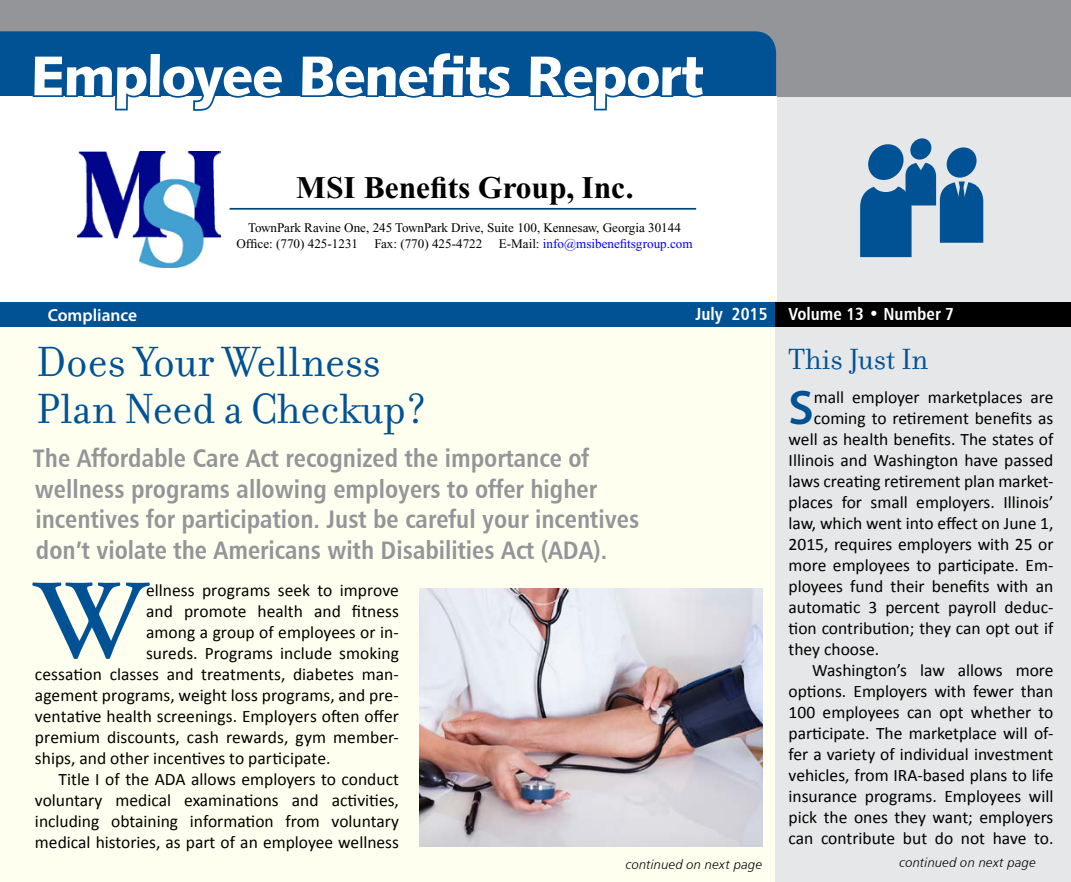
<style>
.page{position:relative;width:1071px;height:882px;background:#fff}
.page>*{position:absolute;margin:0;border:0;box-sizing:border-box;transform-origin:0 0}
.t1{font:600 112.52px "Adobe Garamond Pro";color:#005295}
.t2{font:56px "Humanist 531 BT Black A";letter-spacing:-.025em;color:#fff}
.t3{font:600 48.65px "Myriad Pro";color:#005295}
.t4{font:45.5px/47.2px "Filosofia";color:#005295}
.t5{font:700 31.5px "Times New Roman";color:#000}
.t6{font:31.5px "Filosofia";color:#005295}
.t7{font:25.38px/30.4px "Humanist 777 BT Bold Condensed B";color:#939598}
.t8{font:17.5px "Calibri";color:#000}
.t9{font:17.5px "Humanist 777 BT Bold Condensed B";color:#fff}
.t10{font:600 17.5px "Myriad Pro";color:#fff}
.t11{font:13.12px/15.8px "Times New Roman";color:#000}
.t12{font:13.12px "Humanist 777 BT Light Italic B";letter-spacing:.015em;color:#000}
.t13{font:13.12px "Times New Roman";color:#00f}
.s1{color:#000}
</style>
<div class="page">
<div style="left:1px;top:1px;width:1070px;height:881px;background:#fffff0"></div>
<div style="left:776px;top:75px;width:295px;height:807px;background:#e6e7e8"></div>
<div style="left:0;top:0;width:1071px;height:96px;background:#939598"></div>
<div style="left:0;top:31px;width:776px;height:65px;background:#005295"></div>
<div style="left:0;top:96px;width:776px;height:205px;background:#fff"></div>
<svg style="left:910px;top:138px;width:22px;height:22px"></svg>
<svg style="left:860px;top:144px;width:123px;height:113px"></svg>
<div style="left:0;top:303px;width:776px;height:24px;background:#005295"></div>
<div style="left:776px;top:303px;width:295px;height:24px;background:#000"></div>
<svg style="left:31px;top:50px;width:254px;height:61px"></svg>
<div style="left:299px;top:50px;width:215px;height:48px;background:#005295"></div>
<svg style="left:527px;top:53px;width:180px;height:58px"></svg>
<img style="left:419px;top:588px;width:343px;height:259px">
<img style="left:77px;top:151px;width:144px;height:116px">
<hr style="left:230px;top:208px;width:466px;height:2px;background:#004677">
<h2 class="t2" style="left:31px;top:40px;width:674px">Employee Benefits Report</h2>
<h3 class="t5" style="left:296px;top:170px;width:339px">MSI Benefits Group, Inc.</h3>
<p class="t11" style="left:236px;top:220px;width:446px;text-indent:12px">TownPark Ravine One, 245 TownPark Drive, Suite 100, Kennesaw, Georgia 30144<br>Office: (770) 425-1231</p>
<p class="t11" style="left:375px;top:235px;width:109px">Fax: (770) 425-4722</p>
<p class="t13" style="left:499px;top:236px;width:195px"><span class="s1">E-Mail:</span> info@msibenefitsgroup.com</p>
<p class="t10" style="left:48px;top:304px;width:91px">Compliance</p>
<p class="t9" style="left:695px;top:303px;width:260px">July 2015 Volume 13 • Number 7</p>
<h3 class="t4" style="left:36px;top:339px;width:393px">Does Your Wellness<br>Plan Need a Checkup?</h3>
<h3 class="t7" style="left:33px;top:443px;width:608px">The Affordable Care Act recognized the importance of wellness programs allowing employers to offer higher incentives for participation. Just be careful your incentives don’t violate the Americans with Disabilities Act (ADA).</h3>
<h1 class="t1" style="left:35px;top:557px;width:110px">W</h1>
<p class="t8" style="left:146px;top:579px;width:254px">ellness programs seek to improve</p>
<p class="t8" style="left:146px;top:600px;width:254px">and promote health and fitness</p>
<p class="t8" style="left:146px;top:621px;width:254px">among a group of employees or in-</p>
<p class="t8" style="left:146px;top:642px;width:254px">sureds. Programs include smoking</p>
<p class="t8" style="left:35px;top:663px;width:365px">cessation classes and treatments, diabetes man-</p>
<p class="t8" style="left:35px;top:684px;width:365px">agement programs, weight loss programs, and pre-</p>
<p class="t8" style="left:35px;top:705px;width:365px">ventative health screenings. Employers often offer</p>
<p class="t8" style="left:35px;top:726px;width:365px">premium discounts, cash rewards, gym member-</p>
<p class="t8" style="left:35px;top:747px;width:297px">ships, and other incentives to participate.</p>
<p class="t8" style="left:59px;top:768px;width:342px">Title I of the ADA allows employers to conduct</p>
<p class="t8" style="left:35px;top:789px;width:366px">voluntary medical examinations and activities,</p>
<p class="t8" style="left:35px;top:810px;width:366px">including obtaining information from voluntary</p>
<p class="t8" style="left:35px;top:831px;width:365px">medical histories, as part of an employee wellness</p>
<h3 class="t6" style="left:789px;top:342px;width:141px">This Just In</h3>
<h3 class="t3" style="left:789px;top:376px;width:27px">S</h3>
<p class="t8" style="left:814px;top:386px;width:241px">mall employer marketplaces are</p>
<p class="t8" style="left:814px;top:407px;width:241px">coming to retirement benefits as</p>
<p class="t8" style="left:789px;top:428px;width:266px">well as health benefits. The states of</p>
<p class="t8" style="left:789px;top:449px;width:266px">Illinois and Washington have passed</p>
<p class="t8" style="left:789px;top:470px;width:266px">laws creating retirement plan market-</p>
<p class="t8" style="left:789px;top:491px;width:266px">places for small employers. Illinois’</p>
<p class="t8" style="left:789px;top:512px;width:266px">law, which went into effect on June 1,</p>
<p class="t8" style="left:789px;top:533px;width:266px">2015, requires employers with 25 or</p>
<p class="t8" style="left:789px;top:554px;width:266px">more employees to participate. Em-</p>
<p class="t8" style="left:789px;top:575px;width:266px">ployees fund their benefits with an</p>
<p class="t8" style="left:789px;top:596px;width:266px">automatic 3 percent payroll deduc-</p>
<p class="t8" style="left:789px;top:617px;width:266px">tion contribution; they can opt out if</p>
<p class="t8" style="left:789px;top:638px;width:92px">they choose.</p>
<p class="t8" style="left:812px;top:659px;width:243px">Washington’s law allows more</p>
<p class="t8" style="left:789px;top:680px;width:266px">options. Employers with fewer than</p>
<p class="t8" style="left:789px;top:701px;width:266px">100 employees can opt whether to</p>
<p class="t8" style="left:789px;top:722px;width:266px">participate. The marketplace will of-</p>
<p class="t8" style="left:789px;top:743px;width:266px">fer a variety of individual investment</p>
<p class="t8" style="left:789px;top:764px;width:266px">vehicles, from IRA-based plans to life</p>
<p class="t8" style="left:789px;top:785px;width:266px">insurance programs. Employees will</p>
<p class="t8" style="left:789px;top:806px;width:266px">pick the ones they want; employers</p>
<p class="t8" style="left:789px;top:827px;width:266px">can contribute but do not have to.</p>
<p class="t12" style="left:626px;top:857px;width:138px">continued on next page</p>
<p class="t12" style="left:900px;top:855px;width:138px">continued on next page</p>
</div>
